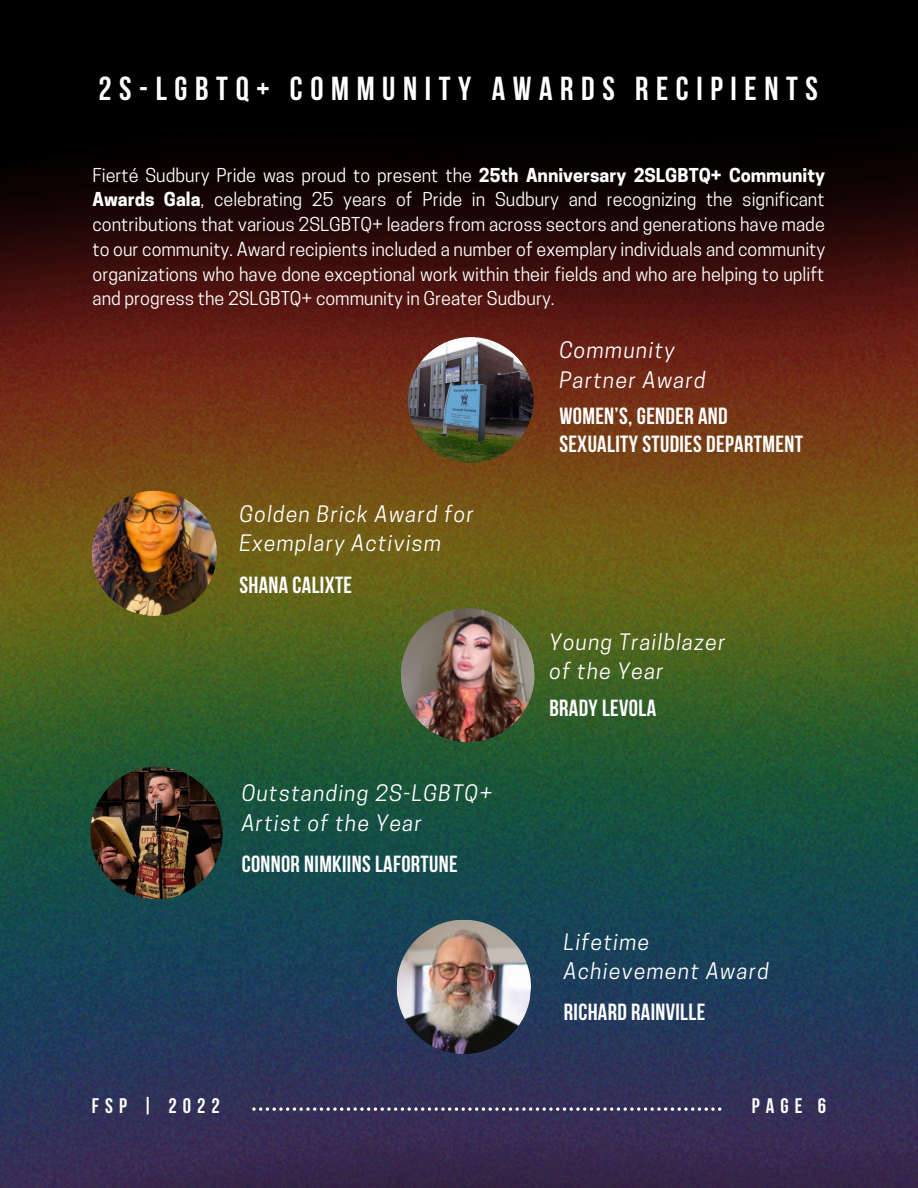
<style>
.page{position:relative;width:918px;height:1188px;background:#fff}
.page>*{position:absolute;margin:0;border:0;box-sizing:border-box;transform-origin:0 0}
.t1{font:700 33.15px "Bebas Neue";letter-spacing:.23em;color:#fff}
.t2{font:700 23.25px/27.2px "Bebas Neue";letter-spacing:.015em;color:#fff}
.t3{font:italic 21.3px/29.2px "Cooper Hewitt";letter-spacing:.06em;color:#fff}
.t4{font:700 21px "Bebas Neue";letter-spacing:.29em;color:#fff}
.t5{font:18px/24.8px "Cooper Hewitt";color:#fff;text-align:justify}
.s1{font-weight:700}
</style>
<div class="page">
<img style="left:0;top:0;width:918px;height:1188px">
<svg style="left:252px;top:1107px;width:469px;height:4px"></svg>
<img style="left:86px;top:485px;width:137px;height:137px">
<img style="left:90px;top:767px;width:133px;height:132px;border-radius:50%">
<img style="left:408px;top:337px;width:126px;height:126px;border-radius:50%">
<img style="left:395px;top:918px;width:137px;height:137px">
<img style="left:397px;top:605px;width:141px;height:140px">
<h1 class="t1" style="left:98px;top:75px;width:721px">2S-LGBTQ+ COMMUNITY AWARDS RECIPIENTS</h1>
<p class="t5" style="left:93px;top:165px;width:734px">Fierté Sudbury Pride was proud to present the <span class="s1">25th Anniversary 2SLGBTQ+ Community Awards Gala</span>, celebrating 25 years of Pride in Sudbury and recognizing the significant contributions that various 2SLGBTQ+ leaders from across sectors and generations have made to our community. Award recipients included a number of exemplary individuals and community organizations who have done exceptional work within their fields and who are helping to uplift and progress the 2SLGBTQ+ community in Greater Sudbury.</p>
<p class="t3" style="left:559px;top:338px;width:148px">Community<br>Partner Award</p>
<p class="t3" style="left:239px;top:502px;width:236px">Golden Brick Award for<br>Exemplary Activism</p>
<p class="t2" style="left:239px;top:573px;width:114px">SHANA CALIXTE</p>
<p class="t3" style="left:242px;top:781px;width:252px">Outstanding 2S-LGBTQ+<br>Artist of the Year</p>
<p class="t2" style="left:242px;top:853px;width:217px">CONNOR NIMKIINS LAFORTUNE</p>
<p class="t2" style="left:559px;top:405px;width:245px">WOMEN’S, GENDER AND<br>SEXUALITY STUDIES DEPARTMENT</p>
<p class="t3" style="left:549px;top:630px;width:178px">Young Trailblazer of the Year</p>
<p class="t2" style="left:549px;top:696px;width:108px">BRADY LEVOLA</p>
<p class="t3" style="left:564px;top:930px;width:206px">Lifetime<br>Achievement Award</p>
<p class="t2" style="left:564px;top:1001px;width:143px">RICHARD RAINVILLE</p>
<p class="t4" style="left:92px;top:1098px;width:130px">FSP | 2022</p>
<p class="t4" style="left:752px;top:1098px;width:76px">PAGE 6</p>
</div>
